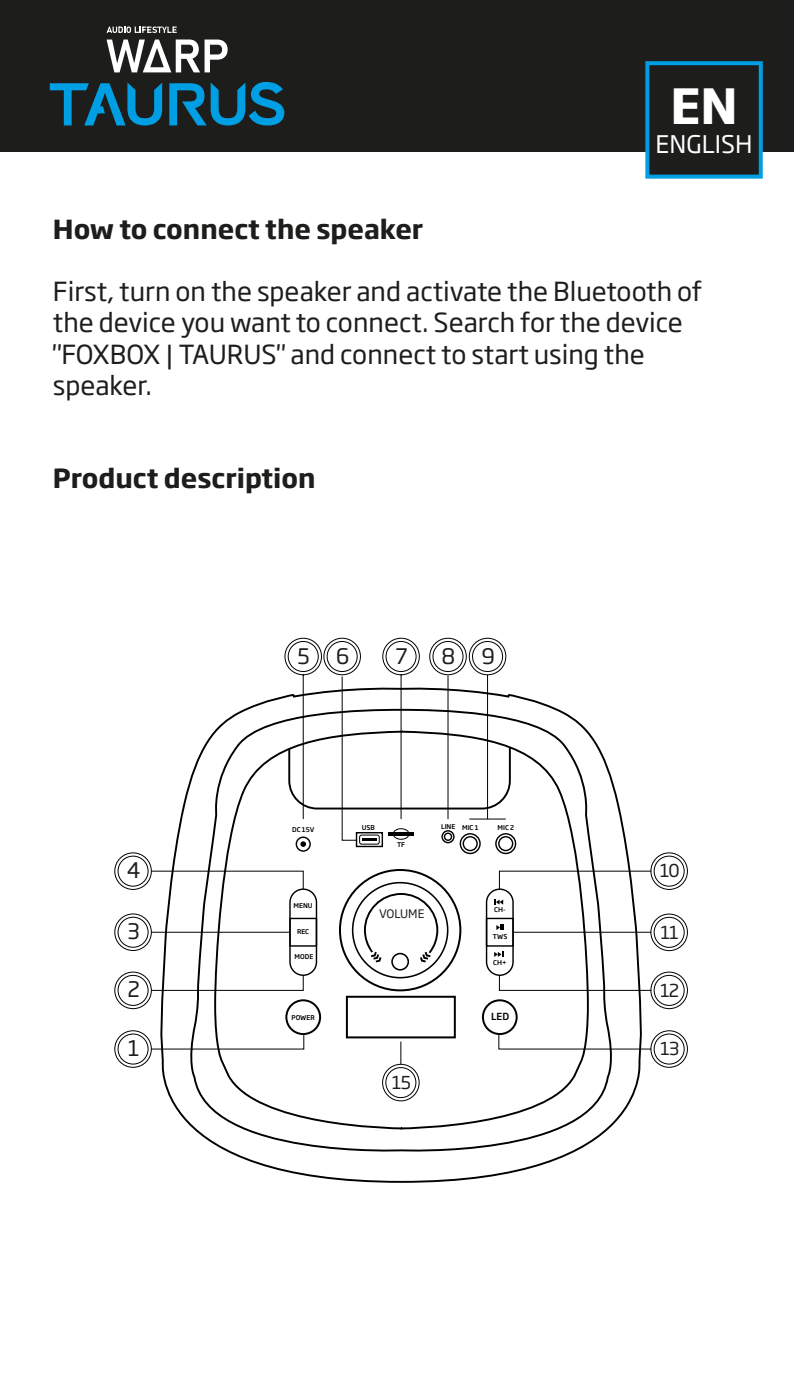
<style>
.page{position:relative;width:794px;height:1395px;background:#fff}
.page>*{position:absolute;margin:0;border:0;box-sizing:border-box;transform-origin:0 0}
.t1{font:700 48px "Soho Gothic Pro";color:#fff}
.t2{font:26px/31.2px "Soho Gothic Pro";color:#1d1d1b}
.t3{font:700 26px "Soho Gothic Pro";color:#1d1d1b}
.t4{font:24px "Soho Gothic Pro";color:#fff}
.t5{font:21.2px "Soho Gothic Pro";color:#1e1e1c}
.t6{font:17.6px "Soho Gothic Pro";letter-spacing:-.06em;color:#1e1e1c}
.t7{font:11.6px "Soho Gothic Pro";color:#1d1d1b}
.t8{font:500 9.6px "Soho Gothic Pro";color:#000}
.t9{font:500 6.4px "Soho Gothic Pro";color:#000}
</style>
<div class="page">
<div style="left:0;top:0;width:794px;height:152px;background:#1d1d1b"></div>
<div style="left:645px;top:61px;width:118px;height:118px;background:#1d1d1b;border:4px solid #009fe3"></div>
<div style="left:288px;top:641px;width:31px;height:31px;border:1px solid #010101;border-radius:50%"></div>
<div style="left:284px;top:638px;width:38px;height:37px;border:1px solid #010101;border-radius:50%"></div>
<div style="left:327px;top:641px;width:30px;height:31px;border:1px solid #010101;border-radius:50%"></div>
<div style="left:323px;top:638px;width:38px;height:37px;border:1px solid #010101;border-radius:50%"></div>
<div style="left:385px;top:641px;width:31px;height:31px;border:1px solid #010101;border-radius:50%"></div>
<div style="left:382px;top:638px;width:38px;height:37px;border:1px solid #010101;border-radius:50%"></div>
<div style="left:432px;top:641px;width:31px;height:31px;border:1px solid #010101;border-radius:50%"></div>
<div style="left:429px;top:638px;width:38px;height:37px;border:1px solid #010101;border-radius:50%"></div>
<div style="left:472px;top:641px;width:31px;height:31px;border:1px solid #010101;border-radius:50%"></div>
<div style="left:469px;top:638px;width:37px;height:37px;border:1px solid #010101;border-radius:50%"></div>
<div style="left:118px;top:1033px;width:30px;height:31px;border:1px solid #010101;border-radius:50%"></div>
<div style="left:114px;top:1030px;width:38px;height:37px;border:1px solid #010101;border-radius:50%"></div>
<div style="left:118px;top:855px;width:30px;height:31px;border:1px solid #010101;border-radius:50%"></div>
<div style="left:114px;top:852px;width:38px;height:38px;border:1px solid #010101;border-radius:50%"></div>
<div style="left:118px;top:975px;width:30px;height:31px;border:1px solid #010101;border-radius:50%"></div>
<div style="left:114px;top:971px;width:38px;height:38px;border:1px solid #010101;border-radius:50%"></div>
<div style="left:118px;top:917px;width:30px;height:30px;border:1px solid #010101;border-radius:50%"></div>
<div style="left:114px;top:913px;width:38px;height:38px;border:1px solid #010101;border-radius:50%"></div>
<div style="left:653px;top:855px;width:31px;height:31px;border:1px solid #010101;border-radius:50%"></div>
<div style="left:650px;top:852px;width:38px;height:38px;border:1px solid #010101;border-radius:50%"></div>
<div style="left:653px;top:917px;width:31px;height:31px;border:1px solid #010101;border-radius:50%"></div>
<div style="left:650px;top:913px;width:38px;height:38px;border:1px solid #010101;border-radius:50%"></div>
<div style="left:653px;top:975px;width:31px;height:31px;border:1px solid #010101;border-radius:50%"></div>
<div style="left:650px;top:971px;width:38px;height:38px;border:1px solid #010101;border-radius:50%"></div>
<div style="left:653px;top:1033px;width:31px;height:31px;border:1px solid #010101;border-radius:50%"></div>
<div style="left:650px;top:1030px;width:38px;height:37px;border:1px solid #010101;border-radius:50%"></div>
<svg style="left:150px;top:694px;width:504px;height:489px"></svg>
<svg style="left:187px;top:708px;width:428px;height:450px"></svg>
<svg style="left:213px;top:729px;width:377px;height:401px"></svg>
<div style="left:339px;top:869px;width:122px;height:122px;border:2px solid #000;border-radius:50%"></div>
<div style="left:352px;top:882px;width:96px;height:96px;border:2px solid #000;border-radius:50%"></div>
<div style="left:391px;top:953px;width:18px;height:17px;border:2px solid #000;border-radius:50%"></div>
<div style="left:482px;top:999px;width:35px;height:36px;border:2px solid #000;border-radius:50%"></div>
<div style="left:285px;top:999px;width:36px;height:36px;border:2px solid #000;border-radius:50%"></div>
<div style="left:346px;top:996px;width:110px;height:42px;border:2px solid #000"></div>
<div style="left:289px;top:888px;width:28px;height:88px;border:1px solid #000;border-radius:13px"></div>
<div style="left:486px;top:888px;width:28px;height:88px;border:1px solid #000;border-radius:13px"></div>
<div style="left:486px;top:918px;width:28px;height:28px;border:1px solid #000"></div>
<div style="left:289px;top:918px;width:28px;height:28px;border:1px solid #000"></div>
<div style="left:296px;top:836px;width:15px;height:16px;border:1px solid #000;border-radius:50%"></div>
<div style="left:498px;top:836px;width:15px;height:15px;border:1px solid #000;border-radius:50%"></div>
<div style="left:495px;top:833px;width:21px;height:21px;border:1px solid #000;border-radius:50%"></div>
<div style="left:462px;top:836px;width:16px;height:15px;border:1px solid #000;border-radius:50%"></div>
<div style="left:459px;top:833px;width:22px;height:21px;border:1px solid #000;border-radius:50%"></div>
<svg style="left:363px;top:892px;width:76px;height:72px"></svg>
<svg style="left:494px;top:899px;width:9px;height:5px"></svg>
<svg style="left:494px;top:951px;width:9px;height:6px"></svg>
<svg style="left:496px;top:925px;width:8px;height:5px"></svg>
<svg style="left:150px;top:870px;width:154px;height:20px"></svg>
<svg style="left:150px;top:974px;width:154px;height:17px"></svg>
<hr style="left:151px;top:931px;width:138px;height:2px;background:#010101">
<svg style="left:150px;top:1033px;width:155px;height:17px"></svg>
<svg style="left:498px;top:870px;width:154px;height:20px"></svg>
<svg style="left:498px;top:974px;width:154px;height:17px"></svg>
<hr style="left:513px;top:931px;width:138px;height:2px;background:#010101">
<svg style="left:498px;top:1033px;width:154px;height:17px"></svg>
<svg style="left:287px;top:675px;width:225px;height:172px"></svg>
<hr style="left:447px;top:675px;width:2px;height:144px;background:#010101">
<hr style="left:469px;top:818px;width:37px;height:2px;background:#010101">
<hr style="left:487px;top:675px;width:1px;height:144px;background:#010101">
<svg style="left:400px;top:1041px;width:1px;height:23px"></svg>
<svg style="left:106px;top:40px;width:122px;height:32px"></svg>
<svg style="left:107px;top:27px;width:70px;height:6px"></svg>
<svg style="left:169px;top:82px;width:115px;height:43px"></svg>
<svg style="left:50px;top:83px;width:112px;height:42px"></svg>
<h1 class="t1" style="left:670px;top:68px;width:69px">EN</h1>
<p class="t4" style="left:655px;top:125px;width:98px">ENGLISH</p>
<p class="t3" style="left:53px;top:208px;width:372px">How to connect the speaker</p>
<p class="t2" style="left:53px;top:274px;width:651px">First, turn on the speaker and activate the Bluetooth of the device you want to connect. Search for the device "FOXBOX | TAURUS" and connect to start using the speaker.</p>
<p class="t3" style="left:53px;top:458px;width:264px">Product description</p>
<p class="t5" style="left:297px;top:639px;width:53px">5 6</p>
<p class="t5" style="left:395px;top:639px;width:14px">7</p>
<p class="t5" style="left:441px;top:639px;width:55px">8 9</p>
<p class="t9" style="left:292px;top:824px;width:24px">DC 15V</p>
<p class="t9" style="left:362px;top:823px;width:15px">USB</p>
<p class="t9" style="left:441px;top:822px;width:39px">LINE MIC 1</p>
<p class="t9" style="left:497px;top:823px;width:18px">MIC 2</p>
<p class="t9" style="left:397px;top:839px;width:10px">TF</p>
<p class="t5" style="left:127px;top:854px;width:15px">4</p>
<p class="t6" style="left:659px;top:857px;width:22px">10</p>
<p class="t5" style="left:127px;top:915px;width:14px">3</p>
<p class="t9" style="left:294px;top:901px;width:21px">MENU</p>
<p class="t9" style="left:297px;top:926px;width:14px">REC</p>
<p class="t9" style="left:294px;top:951px;width:20px">MODE</p>
<p class="t7" style="left:379px;top:904px;width:47px">VOLUME</p>
<p class="t9" style="left:494px;top:904px;width:13px">CH-</p>
<p class="t9" style="left:493px;top:932px;width:16px">TWS</p>
<p class="t9" style="left:493px;top:957px;width:15px">CH+</p>
<p class="t6" style="left:660px;top:918px;width:20px">11</p>
<p class="t5" style="left:127px;top:973px;width:14px">2</p>
<p class="t6" style="left:660px;top:976px;width:21px">12</p>
<p class="t9" style="left:291px;top:1012px;width:25px">POWER</p>
<p class="t8" style="left:491px;top:1009px;width:20px">LED</p>
<p class="t5" style="left:128px;top:1032px;width:13px">1</p>
<p class="t6" style="left:660px;top:1035px;width:21px">13</p>
<p class="t6" style="left:392px;top:1068px;width:21px">15</p>
</div>
